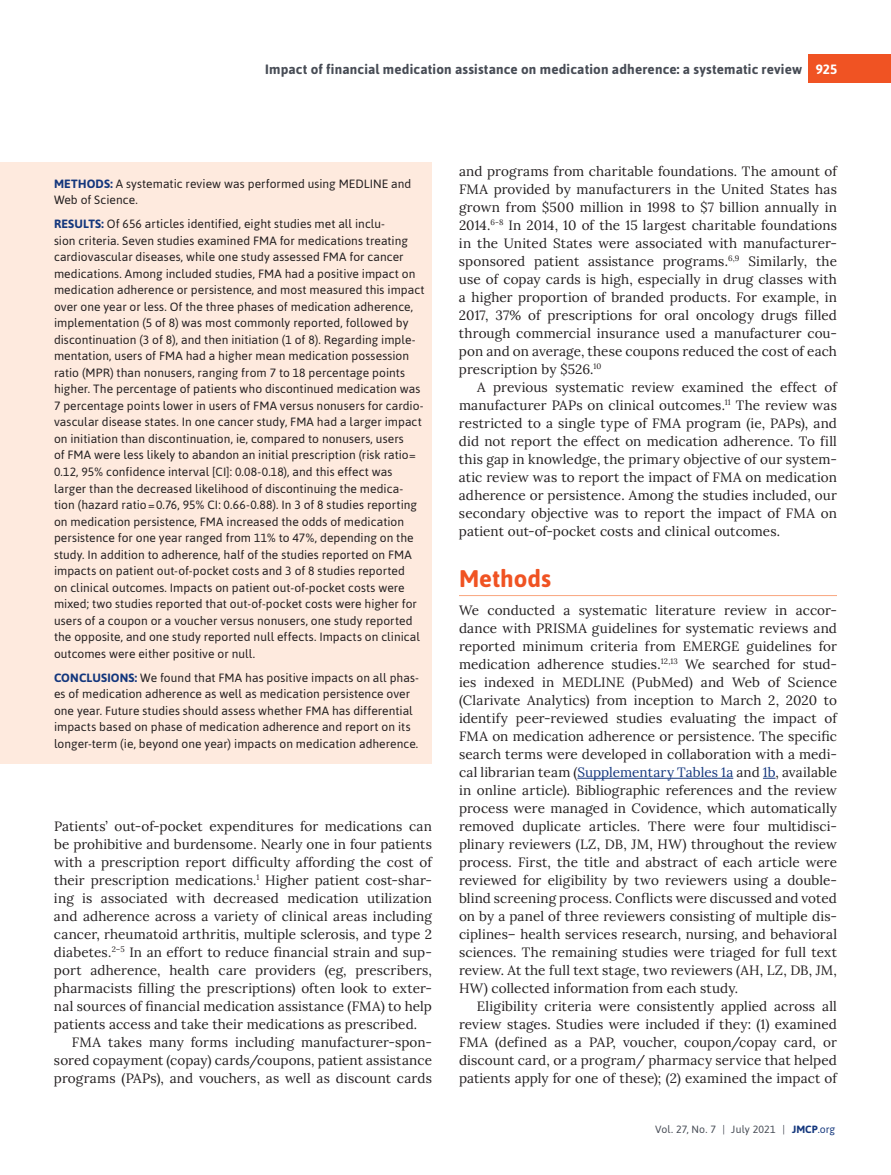
<style>
.page{position:relative;width:891px;height:1175px;background:#fff}
.page>*{position:absolute;margin:0;border:0;box-sizing:border-box;transform-origin:0 0}
.t1{font:700 24px "Asap";color:#f05323}
.t2{font:13.5px/18px "Lora";letter-spacing:.005em;color:#231f20;text-align:justify}
.t3{font:700 13.5px "Asap";letter-spacing:.015em;color:#474c55}
.t4{font:12px/16.5px "Asap";letter-spacing:.005em;color:#231f20}
.t5{font:10.5px "Asap";letter-spacing:.01em;color:#474c55}
.s1{color:#fff}
.s2{font-weight:700;color:#14377d}
.s3{color:#14377d}
</style>
<div class="page">
<div style="left:809px;top:54px;width:82px;height:29px;background:#f05323"></div>
<hr style="left:459px;top:595px;width:378px;height:1px;background:#f9a67f">
<hr style="left:577px;top:778px;width:156px;height:1px;background:#14377d">
<svg style="left:763px;top:778px;width:13px;height:1px"></svg>
<div style="left:0;top:162px;width:432px;height:601px;background:#feeade"></div>
<p class="t3" style="left:265px;top:60px;width:574px">Impact of financial medication assistance on medication adherence: a systematic review <span class="s1">925</span></p>
<p class="t4" style="left:54px;top:175px;width:359px"><span class="s2">METHODS:</span> A systematic review was performed using MEDLINE and<br>Web of Science.</p>
<p class="t4" style="left:54px;top:215px;width:372px"><span class="s2">RESULTS:</span> Of 656 articles identified, eight studies met all inclu-<br>sion criteria. Seven studies examined FMA for medications treating cardiovascular diseases, while one study assessed FMA for cancer medications. Among included studies, FMA had a positive impact on medication adherence or persistence, and most measured this impact over one year or less. Of the three phases of medication adherence, implementation (5 of 8) was most commonly reported, followed by discontinuation (3 of 8), and then initiation (1 of 8). Regarding imple&shy;mentation, users of FMA had a higher mean medication possession ratio (MPR) than nonusers, ranging from 7 to 18 percentage points higher. The percentage of patients who discontinued medication was 7 percentage points lower in users of FMA versus nonusers for cardio&shy;vascular disease states. In one cancer study, FMA had a larger impact on initiation than discontinuation, ie, compared to nonusers, users<br>of FMA were less likely to abandon an initial prescription (risk ratio= 0.12, 95% confidence interval [CI]: 0.08-0.18), and this effect was larger than the decreased likelihood of discontinuing the medica&shy;tion (hazard ratio=0.76, 95% CI: 0.66-0.88). In 3 of 8 studies reporting on medication persistence, FMA increased the odds of medication persistence for one year ranged from 11% to 47%, depending on the study. In addition to adherence, half of the studies reported on FMA impacts on patient out-of-pocket costs and 3 of 8 studies reported<br>on clinical outcomes. Impacts on patient out-of-pocket costs were mixed; two studies reported that out-of-pocket costs were higher for users of a coupon or a voucher versus nonusers, one study reported the opposite, and one study reported null effects. Impacts on clinical outcomes were either positive or null.</p>
<p class="t4" style="left:54px;top:668px;width:366px"><span class="s2">CONCLUSIONS:</span> We found that FMA has positive impacts on all phas&shy;es of medication adherence as well as medication persistence over one year. Future studies should assess whether FMA has differential impacts based on phase of medication adherence and report on its longer-term (ie, beyond one year) impacts on medication adherence.</p>
<p class="t2" style="left:54px;top:816px;width:380px">Patients’ out-of-pocket expenditures for medications can be prohibitive and burdensome. Nearly one in four patients with a prescription report difficulty affording the cost of their prescription medications.<sup>1</sup> Higher patient cost-shar&shy;ing is associated with decreased medication utilization and adherence across a variety of clinical areas including cancer, rheumatoid arthritis, multiple sclerosis, and type 2 diabetes.<sup>2–5</sup> In an effort to reduce financial strain and sup&shy;port adherence, health care providers (eg, prescribers, pharmacists filling the prescriptions) often look to exter&shy;nal sources of financial medication assistance (FMA) to help patients access and take their medications as prescribed.</p>
<p class="t2" style="left:54px;top:1032px;width:380px;text-indent:18px">FMA takes many forms including manufacturer-spon&shy;sored copayment (copay) cards/coupons, patient assistance programs (PAPs), and vouchers, as well as discount cards</p>
<p class="t2" style="left:459px;top:161px;width:380px">and programs from charitable foundations. The amount of FMA provided by manufacturers in the United States has grown from $500 million in 1998 to $7 billion annually in 2014.<sup>6-8</sup> In 2014, 10 of the 15 largest charitable foundations in the United States were associated with manufacturer&shy;sponsored patient assistance programs.<sup>6,9</sup> Similarly, the use of copay cards is high, especially in drug classes with a higher proportion of branded products. For example, in 2017, 37% of prescriptions for oral oncology drugs filled through commercial insurance used a manufacturer cou&shy;pon and on average, these coupons reduced the cost of each prescription by $526.<sup>10</sup></p>
<p class="t2" style="left:459px;top:377px;width:380px;text-indent:18px">A previous systematic review examined the effect of manufacturer PAPs on clinical outcomes.<sup>11</sup> The review was restricted to a single type of FMA program (ie, PAPs), and did not report the effect on medication adherence. To fill this gap in knowledge, the primary objective of our system&shy;atic review was to report the impact of FMA on medication adherence or persistence. Among the studies included, our secondary objective was to report the impact of FMA on patient out-of-pocket costs and clinical outcomes.</p>
<h1 class="t1" style="left:459px;top:562px;width:93px">Methods</h1>
<p class="t2" style="left:459px;top:600px;width:380px">We conducted a systematic literature review in accor&shy;dance with PRISMA guidelines for systematic reviews and reported minimum criteria from EMERGE guidelines for medication adherence studies.<sup>12,13</sup> We searched for stud&shy;ies indexed in MEDLINE (PubMed) and Web of Science (Clarivate Analytics) from inception to March 2, 2020 to identify peer-reviewed studies evaluating the impact of FMA on medication adherence or persistence. The specific search terms were developed in collaboration with a medi&shy;cal librarian team (<span class="s3">Supplementary Tables 1a</span> and <span class="s3">1b</span>, available in online article). Bibliographic references and the review process were managed in Covidence, which automatically removed duplicate articles. There were four multidisci&shy;plinary reviewers (LZ, DB, JM, HW) throughout the review process. First, the title and abstract of each article were reviewed for eligibility by two reviewers using a double&shy;blind screening process. Conflicts were discussed and voted on by a panel of three reviewers consisting of multiple dis&shy;ciplines– health services research, nursing, and behavioral sciences. The remaining studies were triaged for full text review. At the full text stage, two reviewers (AH, LZ, DB, JM, HW) collected information from each study.</p>
<p class="t2" style="left:459px;top:996px;width:380px;text-indent:18px">Eligibility criteria were consistently applied across all review stages. Studies were included if they: (1) examined FMA (defined as a PAP, voucher, coupon/copay card, or discount card, or a program/ pharmacy service that helped patients apply for one of these); (2) examined the impact of</p>
<p class="t5" style="left:655px;top:1122px;width:182px">Vol. 27, No. 7 | July 2021 | <span class="s2">JMCP</span><span class="s3">.org</span></p>
</div>
